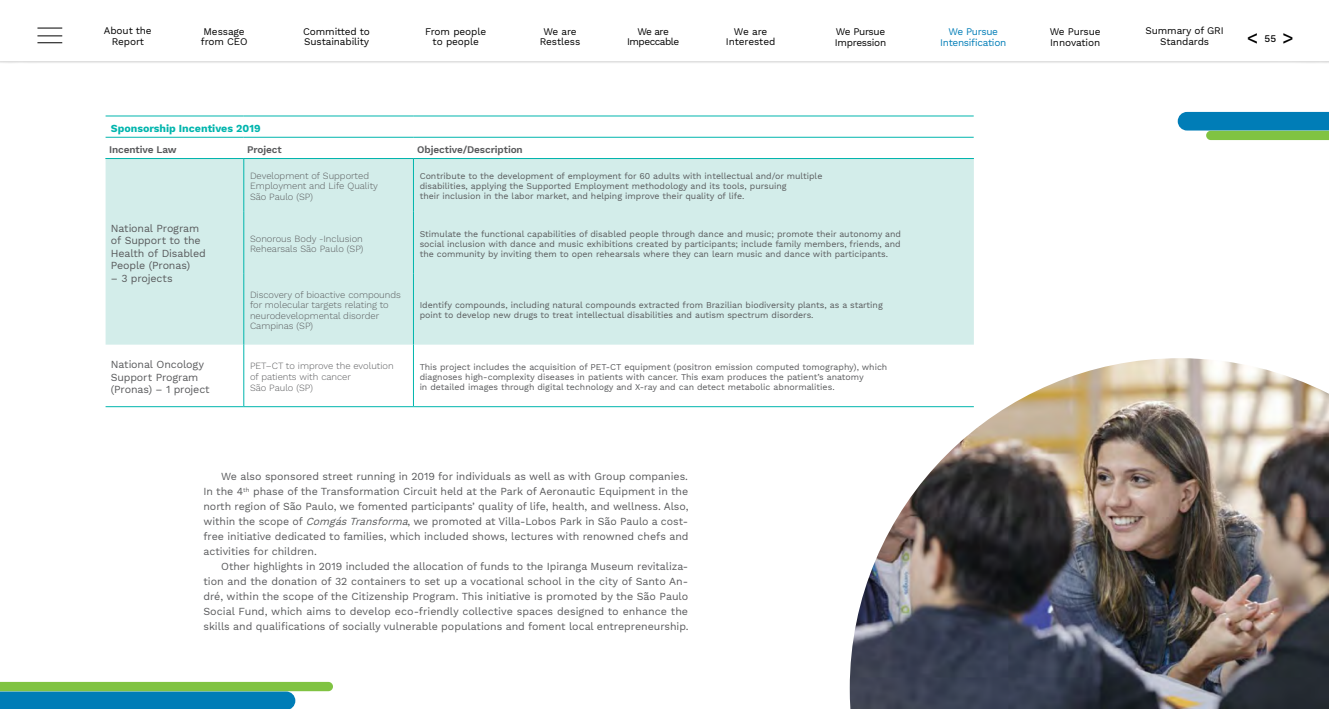
<style>
.page{position:relative;width:1329px;height:709px;background:#fff}
.page>*{position:absolute;margin:0;border:0;box-sizing:border-box;transform-origin:0 0}
.t1{font:500 18.75px "Work Sans";color:#000}
.t2{font:10.62px/15px "Work Sans";letter-spacing:-.005em;color:#58595b}
.t3{font:700 10.62px "Work Sans";color:#00b5ad}
.t4{font:10px/10.6px "Work Sans";letter-spacing:-.01em;color:#000;text-align:center}
.t5{font:600 10px "Work Sans";letter-spacing:-.01em;color:#58595b}
.t6{font:10px/10.6px "Work Sans";letter-spacing:-.03em;color:#007db7;text-align:center}
.t7{font:10px/10.6px "Work Sans";letter-spacing:-.03em;color:#000}
.t8{font:10px/10.6px "Work Sans";letter-spacing:-.05em;color:#000;text-align:center}
.t9{font:500 10px "Work Sans";color:#000}
.t10{font:300 9.38px/10.6px "Work Sans";color:#58595b}
.t11{font:8.75px/10px "Work Sans";color:#58595b}
.s1{font-style:italic}
</style>
<div class="page">
<hr style="left:106px;top:116px;width:138px;height:1px;background:#00b5ad">
<hr style="left:244px;top:116px;width:170px;height:1px;background:#00b5ad">
<hr style="left:414px;top:116px;width:560px;height:1px;background:#00b5ad">
<hr style="left:106px;top:137px;width:138px;height:1px;background:#00b5ad">
<hr style="left:244px;top:137px;width:170px;height:1px;background:#00b5ad">
<hr style="left:414px;top:137px;width:560px;height:1px;background:#00b5ad">
<div style="left:106px;top:159px;width:868px;height:185px;background:#d3edea"></div>
<hr style="left:106px;top:158px;width:138px;height:1px;background:#00b5ad">
<hr style="left:243px;top:159px;width:1px;height:53px;background:#00b5ad">
<hr style="left:243px;top:212px;width:1px;height:62px;background:#00b5ad">
<hr style="left:243px;top:274px;width:1px;height:70px;background:#00b5ad">
<hr style="left:243px;top:344px;width:1px;height:62px;background:#00b5ad">
<hr style="left:106px;top:406px;width:138px;height:1px;background:#00b5ad">
<hr style="left:244px;top:406px;width:169px;height:1px;background:#00b5ad">
<hr style="left:413px;top:406px;width:561px;height:1px;background:#00b5ad">
<hr style="left:413px;top:159px;width:1px;height:53px;background:#00b5ad">
<hr style="left:413px;top:212px;width:1px;height:62px;background:#00b5ad">
<hr style="left:413px;top:274px;width:1px;height:70px;background:#00b5ad">
<hr style="left:413px;top:344px;width:1px;height:62px;background:#00b5ad">
<hr style="left:244px;top:158px;width:169px;height:1px;background:#00b5ad">
<hr style="left:413px;top:158px;width:561px;height:1px;background:#00b5ad">
<img style="left:850px;top:358px;width:479px;height:351px">
<svg style="left:1178px;top:112px;width:151px;height:28px;background:#379a9d"></svg>
<svg style="left:0;top:682px;width:333px;height:27px;background:#42a095"></svg>
<div style="left:0;top:1px;width:1329px;height:63px;background:#000;opacity:.14"></div>
<div style="left:0;top:0;width:1329px;height:60px;background:#fff"></div>
<svg style="left:37px;top:28px;width:25px;height:1px"></svg>
<svg style="left:37px;top:36px;width:25px;height:7px"></svg>
<p class="t4" style="left:104px;top:26px;width:49px">About the<br>Report</p>
<p class="t4" style="left:201px;top:26px;width:48px;text-align:left">Message from CEO</p>
<p class="t4" style="left:303px;top:26px;width:68px;text-align:left">Committed to<br>Sustainability</p>
<p class="t4" style="left:425px;top:26px;width:62px">From people to people</p>
<p class="t4" style="left:540px;top:26px;width:42px">We are<br>Restless</p>
<p class="t4" style="left:1145px;top:26px;width:80px">Summary of GRI<br>Standards</p>
<p class="t4" style="left:726px;top:26px;width:51px">We are<br>Interested</p>
<p class="t8" style="left:627px;top:27px;width:54px">We are<br>Impeccable</p>
<p class="t7" style="left:835px;top:27px;width:53px">We Pursue<br>Impression</p>
<p class="t6" style="left:940px;top:27px;width:68px">We Pursue<br>Intensification</p>
<p class="t4" style="left:1049px;top:27px;width:52px;text-align:left">We Pursue<br>Innovation</p>
<h1 class="t1" style="left:1247px;top:26px;width:13px">&lt;</h1>
<h1 class="t1" style="left:1282px;top:26px;width:13px">&gt;</h1>
<p class="t9" style="left:1264px;top:33px;width:13px">55</p>
<p class="t3" style="left:111px;top:122px;width:151px">Sponsorship Incentives 2019</p>
<p class="t5" style="left:109px;top:143px;width:69px">Incentive Law</p>
<p class="t5" style="left:247px;top:143px;width:36px">Project</p>
<p class="t5" style="left:417px;top:143px;width:107px">Objective/Description</p>
<p class="t2" style="left:111px;top:222px;width:96px;line-height:12.5px">National Program of Support to the<br>Health of Disabled<br>People (Pronas)</p>
<p class="t2" style="left:111px;top:271px;width:63px">– 3 projects</p>
<p class="t10" style="left:250px;top:171px;width:130px">Development of Supported<br>Employment and Life Quality<br>São Paulo (SP)</p>
<p class="t11" style="left:420px;top:172px;width:404px">Contribute to the development of employment for 60 adults with intellectual and/or multiple disabilities, applying the Supported Employment methodology and its tools, pursuing<br>their inclusion in the labor market, and helping improve their quality of life.</p>
<p class="t10" style="left:250px;top:234px;width:115px">Sonorous Body -Inclusion<br>Rehearsals São Paulo (SP)</p>
<p class="t11" style="left:420px;top:229px;width:483px;text-align:justify">Stimulate the functional capabilities of disabled people through dance and music; promote their autonomy and social inclusion with dance and music exhibitions created by participants; include family members, friends, and the community by inviting them to open rehearsals where they can learn music and dance with participants.</p>
<p class="t10" style="left:250px;top:289px;width:152px">Discovery of bioactive compounds for molecular targets relating to neurodevelopmental disorder<br>Campinas (SP)</p>
<p class="t11" style="left:420px;top:301px;width:465px">Identify compounds, including natural compounds extracted from Brazilian biodiversity plants, as a starting point to develop new drugs to treat intellectual disabilities and autism spectrum disorders.</p>
<p class="t2" style="left:111px;top:359px;width:100px;line-height:12.5px">National Oncology<br>Support Program (Pronas) – 1 project</p>
<p class="t10" style="left:250px;top:361px;width:145px">PET–CT to improve the evolution of patients with cancer<br>São Paulo (SP)</p>
<p class="t11" style="left:420px;top:362px;width:469px">This project includes the acquisition of PET-CT equipment (positron emission computed tomography), which diagnoses high-complexity diseases in patients with cancer. This exam produces the patient’s anatomy<br>in detailed images through digital technology and X-ray and can detect metabolic abnormalities.</p>
<p class="t2" style="left:203px;top:469px;width:487px;text-align:justify;text-indent:18px">We also sponsored street running in 2019 for individuals as well as with Group companies.<br>In the 4<sup>th</sup> phase of the Transformation Circuit held at the Park of Aeronautic Equipment in the north region of São Paulo, we fomented participants’ quality of life, health, and wellness. Also, within the scope of <span class="s1">ComgásTransforma</span>, we promoted at Villa-Lobos Park in São Paulo a cost&shy;free initiative dedicated to families, which included shows, lectures with renowned chefs and activities for children.</p>
<p class="t2" style="left:203px;top:559px;width:487px;text-align:justify;text-indent:18px">Other highlights in 2019 included the allocation of funds to the Ipiranga Museum revitaliza&shy;tion and the donation of 32 containers to set up a vocational school in the city of Santo An&shy;dré, within the scope of the Citizenship Program. This initiative is promoted by the São Paulo Social Fund, which aims to develop eco-friendly collective spaces designed to enhance the skills and qualifications of socially vulnerable populations and foment local entrepreneurship.</p>
</div>
